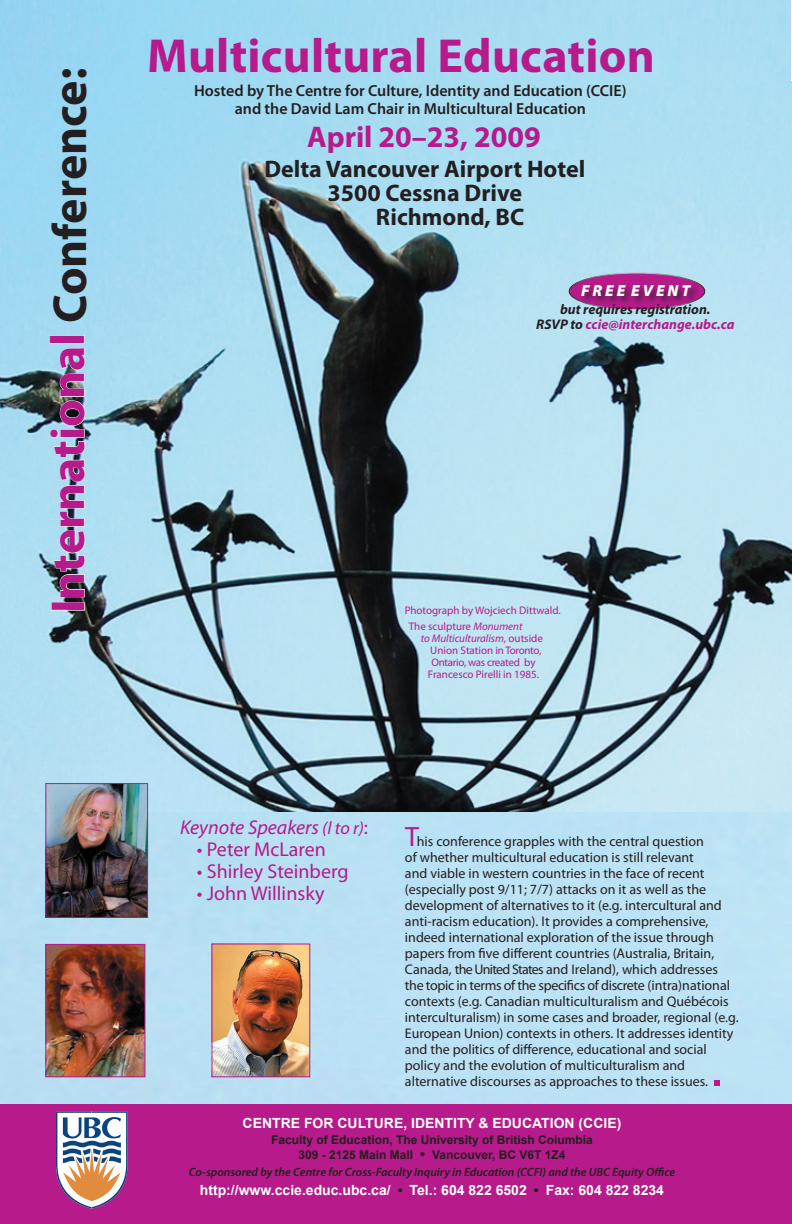
<style>
.page{position:relative;width:792px;height:1224px;background:#fff}
.page>*{position:absolute;margin:0;border:0;box-sizing:border-box;transform-origin:0 0}
.t1{font:700 48px "Myriad Pro";color:#b61a8b}
.t2{font:700 30px "Myriad Pro";color:#b61a8b}
.t3{font:700 24px "Myriad Pro";color:#231f20}
.t4{font:20px "Myriad Pro";color:#b61a8b}
.t5{font:italic 20px "Myriad Pro";color:#b61a8b}
.t6{font:600 16px/18px "Myriad Pro";color:#231f20;text-align:center}
.t7{font:italic 900 16px "Myriad Pro";color:#fff}
.t8{font:14px/16px "Myriad Pro";color:#231f20}
.t9{font:700 14px "Arial";color:#fff}
.t10{font:italic 700 14px/15px "Myriad Pro";color:#231f20;text-align:center}
.t11{font:700 12px/15px "Arial";color:#231f20;text-align:center}
.t12{font:italic 600 12px "Myriad Pro";color:#231f20}
.t13{font:11px/16px "Myriad Pro";color:#b61a8b}
.t14{font:italic 11px "Myriad Pro";color:#b61a8b}
.t15{font:11px "Myriad Pro";letter-spacing:-.025em;color:#b61a8b}
.s1{color:#231f20}
.s2{color:#b61a8b}
.s3{font-style:italic}
.s4{font-style:normal}
.s5{font-size:18px}
.s6{font-size:28px;color:#b61a8b}
.s7{font-size:14px}
</style>
<div class="page">
<img style="left:0;top:82px;width:792px;height:731px">
<div style="left:0;top:813px;width:792px;height:291px;background:#bbe1f4"></div>
<div style="left:51px;top:602px;width:34px;height:9px;border:1px solid #fff"></div>
<img style="left:50px;top:347px;width:36px;height:251px">
<div style="left:50px;top:335px;width:35px;height:8px;border:1px solid #fff"></div>
<div style="left:0;top:1104px;width:792px;height:120px;background:#b61a8b"></div>
<svg style="left:714px;top:1080px;width:6px;height:6px"></svg>
<img style="left:48px;top:946px;width:95px;height:129px">
<div style="left:46px;top:944px;width:99px;height:133px;border:1px solid #b61a8b"></div>
<img style="left:48px;top:785px;width:98px;height:131px">
<div style="left:46px;top:783px;width:102px;height:135px;border:1px solid #b61a8b"></div>
<img style="left:214px;top:946px;width:94px;height:129px">
<div style="left:212px;top:944px;width:98px;height:133px;border:1px solid #b61a8b"></div>
<svg style="left:56px;top:1111px;width:71px;height:98px;background:#b8a5b1"></svg>
<div style="left:569px;top:273px;width:136px;height:36px;background:#b61a8b;border-radius:50%"></div>
<div style="left:569px;top:272px;width:136px;height:38px;border:1px solid #fff;border-radius:50%"></div>
<div style="left:579px;top:283px;width:122px;height:24px;background:#231f20;opacity:.75"></div>
<h1 class="t1" style="left:41px;top:613px;width:547px;rotate:-90deg">International <span class="s1">Conference:</span></h1>
<h1 class="t1" style="left:147px;top:29px;width:509px">Multicultural Education</h1>
<p class="t6" style="left:194px;top:82px;width:434px">Hosted by The Centre for Culture, Identity and Education (CCIE) and the David Lam Chair in Multicultural Education</p>
<h2 class="t2" style="left:307px;top:120px;width:235px">April 20–23, 2009</h2>
<h3 class="t3" style="left:264px;top:156px;width:322px">Delta Vancouver Airport Hotel</h3>
<h3 class="t3" style="left:328px;top:180px;width:196px">3500 Cessna Drive</h3>
<h3 class="t3" style="left:376px;top:204px;width:150px">Richmond, BC</h3>
<p class="t7" style="left:581px;top:282px;width:111px">F R E E E V E N T</p>
<p class="t10" style="left:536px;top:303px;width:200px">but requires registration.<br>RSVP to <span class="s2">ccie@interchange.ubc.ca</span></p>
<p class="t13" style="left:409px;top:603px;width:153px;text-indent:-4px">Photograph by Wojciech Dittwald.<br>The sculpture <span class="s3">Monument</span></p>
<p class="t14" style="left:421px;top:633px;width:124px">to Multiculturalism<span class="s4">, outside</span></p>
<p class="t13" style="left:430px;top:643px;width:113px">Union Station in Toronto,</p>
<p class="t15" style="left:431px;top:657px;width:106px">Ontario, was created by</p>
<p class="t13" style="left:428px;top:667px;width:113px">Francesco Pirelli in 1985.</p>
<h3 class="t5" style="left:180px;top:817px;width:190px">Keynote Speakers <span class="s5">(l to r)</span><span class="s4">:</span></h3>
<h3 class="t4" style="left:197px;top:839px;width:131px">• Peter McLaren</h3>
<h3 class="t4" style="left:197px;top:861px;width:153px">• Shirley Steinberg</h3>
<h3 class="t4" style="left:197px;top:883px;width:129px">• John Willinsky</h3>
<p class="t8" style="left:405px;top:833px;width:335px"><span class="s6">T</span>his conference grapples with the central question<br>of whether multicultural education is still relevant<br>and viable in western countries in the face of recent (especially post 9/11; 7/7) attacks on it as well as the development of alternatives to it (e.g. intercultural and anti-racism education). It provides a comprehensive, indeed international exploration of the issue through papers from five different countries (Australia, Britain, Canada, the United States and Ireland), which addresses the topic in terms of the specifics of discrete (intra)national contexts (e.g. Canadian multiculturalism and Québécois interculturalism) in some cases and broader, regional (e.g.<br>European Union) contexts in others. It addresses identity and the politics of difference, educational and social policy and the evolution of multiculturalism and alternative discourses as approaches to these issues.</p>
<p class="t9" style="left:243px;top:1114px;width:380px">CENTRE FOR CULTURE, IDENTITY &amp; EDUCATION (CCIE)</p>
<p class="t11" style="left:271px;top:1133px;width:323px">Faculty of Education, The University of British Columbia<br>309 - 2125 Main Mall <span class="s7">•</span> Vancouver, BC V6T 1Z4</p>
<p class="t12" style="left:189px;top:1166px;width:488px">Co-sponsored by the Centre for Cross-Faculty Inquiry in Education (CCFI) and the UBC Equity Office</p>
<p class="t9" style="left:200px;top:1181px;width:466px">http://www.ccie.educ.ubc.ca/ <span class="s1">•</span> Tel.: 604 822 6502 <span class="s1">•</span> Fax: 604 822 8234</p>
</div>
